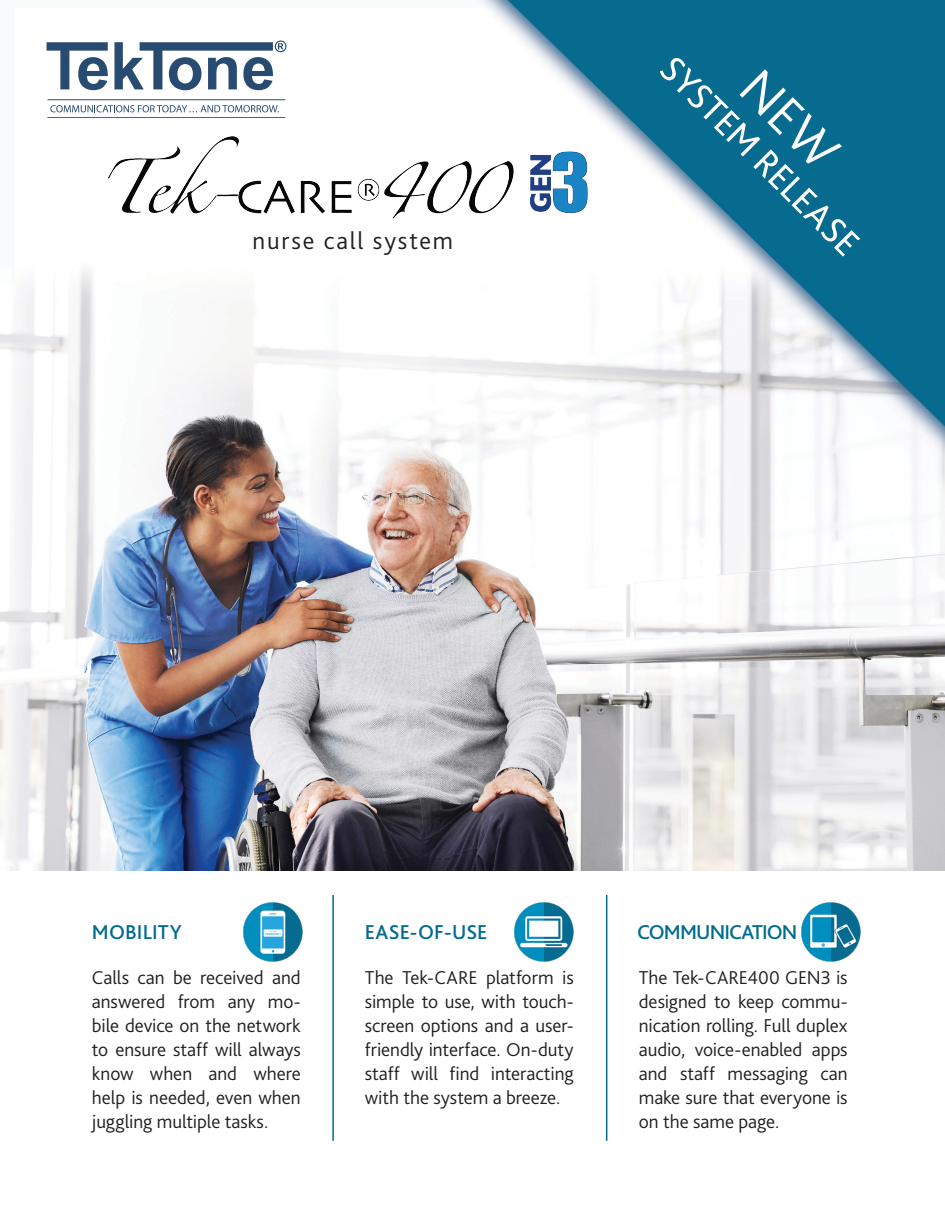
<style>
.page{position:relative;width:945px;height:1215px;background:#fff}
.page>*{position:absolute;margin:0;border:0;box-sizing:border-box;transform-origin:0 0}
.t1{font:300 25.2px "Bliss 2";letter-spacing:.07em;color:#231f20}
.Body_Text{font:500 21px "Bliss 2";letter-spacing:-.005em;color:#006c90}
.Body_Text-2{font:500 21px "Bliss 2";letter-spacing:-.045em;color:#006c90}
.Body_Text-3{font:300 19.5px/24px "Bliss 2";letter-spacing:-.005em;color:#231f20;text-align:justify}
</style>
<div class="page">
<img style="left:0;top:0;width:945px;height:870px">
<hr style="left:332px;top:895px;width:2px;height:246px;background:#006c90">
<hr style="left:606px;top:895px;width:1px;height:246px;background:#006c90">
<hr style="left:48px;top:99px;width:237px;height:1px;background:#284b71">
<hr style="left:47px;top:117px;width:238px;height:1px;background:#284b71">
<svg style="left:50px;top:105px;width:229px;height:7px"></svg>
<svg style="left:114px;top:40px;width:173px;height:50px"></svg>
<svg style="left:47px;top:42px;width:61px;height:48px"></svg>
<img style="left:515px;top:903px;width:59px;height:59px">
<img style="left:801px;top:903px;width:59px;height:59px">
<img style="left:243px;top:903px;width:59px;height:59px">
<svg style="left:660px;top:57px;width:200px;height:200px"></svg>
<img style="left:109px;top:136px;width:511px;height:100px">
<p class="t1" style="left:252px;top:225px;width:202px">nurse call system</p>
<p class="Body_Text" style="left:92px;top:919px;width:91px">MOBILITY</p>
<p class="Body_Text" style="left:365px;top:919px;width:124px">EASE-OF-USE</p>
<p class="Body_Text-2" style="left:637px;top:919px;width:162px">COMMUNICATION</p>
<p class="Body_Text-3" style="left:92px;top:965px;width:210px">Calls can be received and answered from any mo&shy;bile device on the network to ensure staff will always know when and where help is needed, even when juggling multiple tasks.</p>
<p class="Body_Text-3" style="left:365px;top:965px;width:210px">The Tek-CARE platform is simple to use, with touch&shy;screen options and a user&shy;friendly interface. On-duty staff will find interacting with the system a breeze.</p>
<p class="Body_Text-3" style="left:639px;top:965px;width:210px">The Tek-CARE400 GEN3 is designed to keep commu&shy;nication rolling. Full duplex audio, voice-enabled apps and staff messaging can make sure that everyone is on the same page.</p>
</div>
